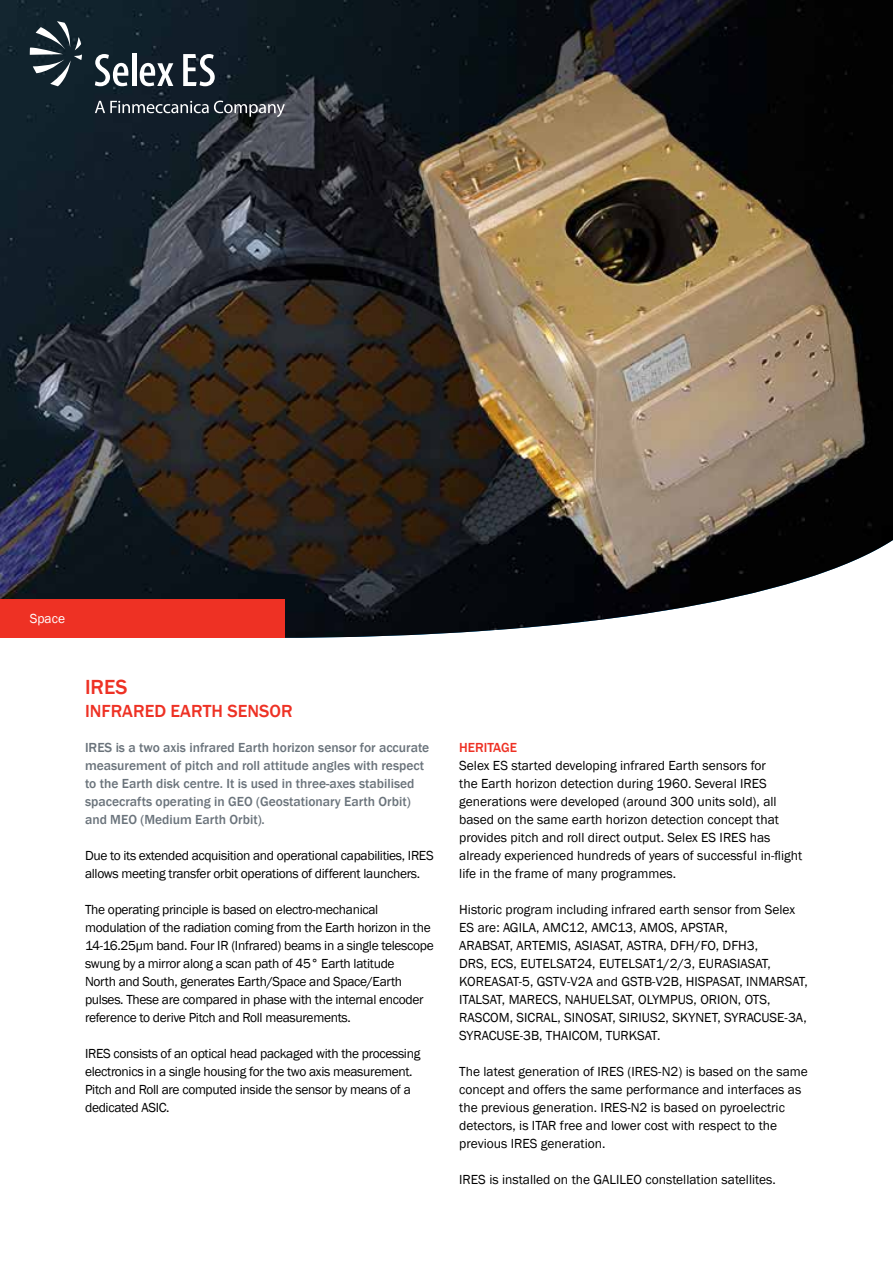
<style>
.page{position:relative;width:893px;height:1263px;background:#fff}
.page>*{position:absolute;margin:0;border:0;box-sizing:border-box;transform-origin:0 0}
.t1{font:500 21px "Franklin Gothic";color:#ee3124}
.t2{font:500 18px "Franklin Gothic";color:#ee3124}
.t3{font:13.5px/18px "Franklin Gothic";color:#000}
.t4{font:13.5px/18px "Franklin Gothic";letter-spacing:-.025em;color:#000}
.t5{font:500 13.5px/18px "Franklin Gothic";color:#6a737b}
.t6{font:500 13.5px "Franklin Gothic";color:#ee3124}
.t7{font:13.5px "Franklin Gothic";color:#fff}
</style>
<div class="page">
<img style="left:0;top:0;width:893px;height:638px">
<svg style="left:95px;top:101px;width:190px;height:16px;background:#4b535b"></svg>
<svg style="left:30px;top:21px;width:52px;height:65px;background:#3d4c54"></svg>
<svg style="left:95px;top:54px;width:33px;height:32px"></svg>
<hr style="left:132px;top:53px;width:4px;height:33px;background:#fff">
<svg style="left:140px;top:63px;width:33px;height:23px"></svg>
<svg style="left:183px;top:54px;width:32px;height:32px"></svg>
<div style="left:0;top:600px;width:285px;height:38px;background:#ee3124"></div>
<p class="t7" style="left:30px;top:611px;width:37px">Space</p>
<h1 class="t1" style="left:85px;top:674px;width:44px">IRES</h1>
<h2 class="t2" style="left:85px;top:700px;width:209px">INFRARED EARTH SENSOR</h2>
<p class="t5" style="left:85px;top:739px;width:346px">IRES is a two axis infrared Earth horizon sensor for accurate measurement of pitch and roll attitude angles with respect to the Earth disk centre. It is used in three-axes stabilised spacecrafts operating in GEO (Geostationary Earth Orbit) and MEO (Medium Earth Orbit).</p>
<p class="t4" style="left:85px;top:847px;width:350px">Due to its extended acquisition and operational capabilities, IRES allows meeting transfer orbit operations of different launchers.</p>
<p class="t4" style="left:85px;top:901px;width:350px">The operating principle is based on electro-mechanical modulation of the radiation coming from the Earth horizon in the 14-16.25μm band. Four IR (Infrared) beams in a single telescope swung by a mirror along a scan path of 45° Earth latitude<br>North and South, generates Earth/Space and Space/Earth pulses. These are compared in phase with the internal encoder reference to derive Pitch and Roll measurements.</p>
<p class="t4" style="left:85px;top:1045px;width:337px">IRES consists of an optical head packaged with the processing electronics in a single housing for the two axis measurement.<br>Pitch and Roll are computed inside the sensor by means of a dedicated ASIC.</p>
<p class="t6" style="left:459px;top:739px;width:59px">HERITAGE</p>
<p class="t3" style="left:459px;top:757px;width:344px">Selex ES started developing infrared Earth sensors for<br>the Earth horizon detection during 1960. Several IRES generations were developed (around 300 units sold), all based on the same earth horizon detection concept that provides pitch and roll direct output. Selex ES IRES has already experienced hundreds of years of successful in-flight life in the frame of many programmes.</p>
<p class="t3" style="left:459px;top:901px;width:350px">Historic program including infrared earth sensor from Selex ES are: AGILA, AMC12, AMC13, AMOS, APSTAR,<br>ARABSAT, ARTEMIS, ASIASAT, ASTRA, DFH/FO, DFH3,<br>DRS, ECS, EUTELSAT24, EUTELSAT1/2/3, EURASIASAT, KOREASAT-5, GSTV-V2A and GSTB-V2B, HISPASAT, INMARSAT, ITALSAT, MARECS, NAHUELSAT, OLYMPUS, ORION, OTS, RASCOM, SICRAL, SINOSAT, SIRIUS2, SKYNET, SYRACUSE-3A, SYRACUSE-3B, THAICOM, TURKSAT.</p>
<p class="t3" style="left:459px;top:1063px;width:350px">The latest generation of IRES (IRES-N2) is based on the same concept and offers the same performance and interfaces as the previous generation. IRES-N2 is based on pyroelectric detectors, is ITAR free and lower cost with respect to the previous IRES generation.</p>
<p class="t3" style="left:459px;top:1171px;width:318px">IRES is installed on the GALILEO constellation satellites.</p>
</div>
